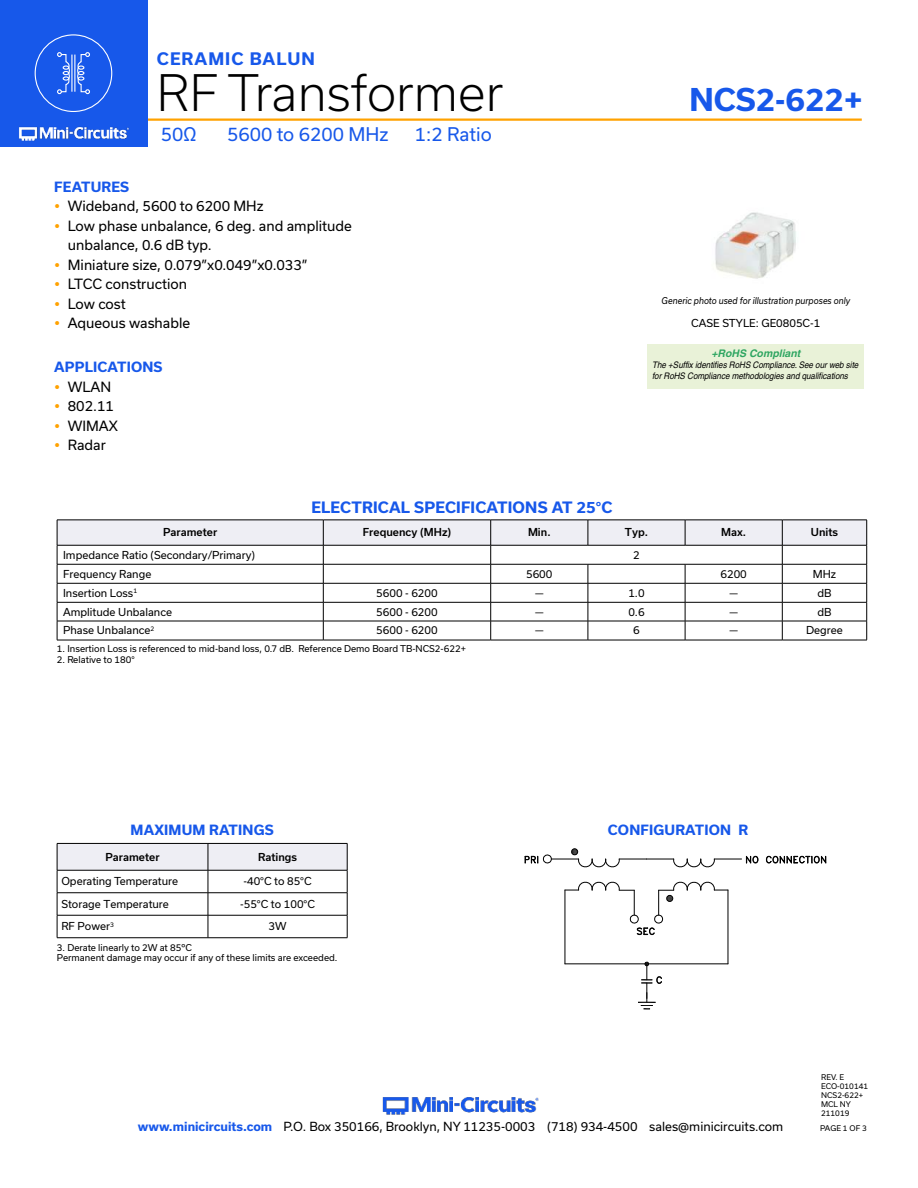
<style>
.page{position:relative;width:918px;height:1188px;background:#fff}
.page>*{position:absolute;margin:0;border:0;box-sizing:border-box;transform-origin:0 0}
.t1{font:300 48px "Usual";color:#000}
.t2{font:700 30px "Usual";color:#1758ea}
.t3{font:18px "Usual";color:#1758ea}
.t4{font:700 16.5px "Usual";letter-spacing:.065em;color:#1758ea}
.t5{font:700 15px "Usual";letter-spacing:.015em;color:#1758ea}
.t6{font:13.5px/19.5px "Usual";color:#000}
.t7{font:700 13.5px "Usual";letter-spacing:.015em;color:#1758ea}
.t8{font:12px "Usual";color:#000}
.t9{font:10.5px "Usual";color:#000}
.t10{font:500 10.5px "Usual";color:#000}
.t11{font:italic 700 10.5px "Helvetica";color:rgb(0 147 68/.8)}
.t12{font:9px/10.8px "Usual";color:#000}
.t13{font:italic 9px/10.8px "Helvetica";color:#000;scale:.9 1}
.t14{font:italic 9px "Usual";color:#000;scale:.9 1}
.t15{font:7.5px/9px "Usual";color:#000}
.s1{font-weight:700;color:#1758ea}
</style>
<div class="page">
<hr style="left:129px;top:118px;width:733px;height:3px;background:#ffa200">
<div style="left:0;top:0;width:147px;height:147px;background:#1758ea"></div>
<hr style="left:917px;top:0;width:1px;height:147px;background:#1758ea">
<img style="left:19px;top:126px;width:110px;height:15px">
<img style="left:382px;top:1097px;width:157px;height:18px">
<div style="left:35px;top:34px;width:77px;height:78px;border:1px solid #fff;border-radius:50%"></div>
<svg style="left:57px;top:52px;width:13px;height:42px"></svg>
<svg style="left:77px;top:52px;width:13px;height:42px"></svg>
<hr style="left:71px;top:55px;width:1px;height:37px;background:#fff">
<hr style="left:74px;top:55px;width:1px;height:37px;background:#fff">
<svg style="left:57px;top:843px;width:291px;height:95px"></svg>
<hr style="left:57px;top:937px;width:151px;height:1px;background:#000">
<hr style="left:208px;top:937px;width:139px;height:1px;background:#000">
<div style="left:648px;top:344px;width:216px;height:45px;background:#e9f2d8"></div>
<svg style="left:57px;top:520px;width:810px;height:120px"></svg>
<hr style="left:491px;top:621px;width:97px;height:1px;background:#000">
<hr style="left:588px;top:621px;width:97px;height:1px;background:#000">
<hr style="left:685px;top:621px;width:97px;height:1px;background:#000">
<hr style="left:57px;top:640px;width:266px;height:1px;background:#000">
<hr style="left:323px;top:640px;width:168px;height:1px;background:#000">
<hr style="left:491px;top:640px;width:97px;height:1px;background:#000">
<hr style="left:588px;top:640px;width:97px;height:1px;background:#000">
<hr style="left:685px;top:640px;width:97px;height:1px;background:#000">
<hr style="left:782px;top:640px;width:85px;height:1px;background:#000">
<img style="left:715px;top:212px;width:81px;height:67px">
<hr style="left:565px;top:890px;width:1px;height:74px;background:#000">
<svg style="left:565px;top:881px;width:163px;height:56px"></svg>
<hr style="left:728px;top:890px;width:1px;height:74px;background:#000">
<svg style="left:525px;top:848px;width:234px;height:20px"></svg>
<svg style="left:766px;top:856px;width:61px;height:8px"></svg>
<hr style="left:565px;top:964px;width:163px;height:1px;background:#000">
<svg style="left:638px;top:962px;width:24px;height:47px"></svg>
<h3 class="t4" style="left:157px;top:50px;width:160px">CERAMIC BALUN</h3>
<h1 class="t1" style="left:157px;top:67px;width:348px">RF Transformer</h1>
<h3 class="t3" style="left:161px;top:125px;width:37px">50Ω</h3>
<h3 class="t3" style="left:227px;top:125px;width:163px">5600 to 6200 MHz</h3>
<h3 class="t3" style="left:415px;top:125px;width:78px">1:2 Ratio</h3>
<p class="t7" style="left:54px;top:179px;width:76px">FEATURES</p>
<p class="t6" style="left:68px;top:197px;width:286px">Wideband, 5600 to 6200 MHz<br>Low phase unbalance, 6 deg. and amplitude unbalance, 0.6 dB typ.<br>Miniature size, 0.079”x0.049”x0.033”<br>LTCC construction<br>Low cost<br>Aqueous washable</p>
<p class="t7" style="left:54px;top:360px;width:110px">APPLICATIONS</p>
<p class="t6" style="left:68px;top:378px;width:52px">WLAN<br>802.11<br>WIMAX<br>Radar</p>
<h3 class="t5" style="left:311px;top:499px;width:303px">ELECTRICAL SPECIFICATIONS AT 25°C</h3>
<h2 class="t2" style="left:689px;top:83px;width:175px">NCS2-622+</h2>
<p class="t14" style="left:662px;top:297px;width:211px">Generic photo used for illustration purposes only</p>
<p class="t9" style="left:691px;top:318px;width:131px">CASE STYLE: GE0805C-1</p>
<p class="t11" style="left:711px;top:350px;width:93px">+RoHS Compliant</p>
<p class="t13" style="left:652px;top:361px;width:232px">The +Suffix identifies RoHS Compliance.See our web site for RoHS Compliance methodologies and qualifications</p>
<p class="t10" style="left:163px;top:528px;width:56px">Parameter</p>
<p class="t10" style="left:363px;top:528px;width:90px">Frequency (MHz)</p>
<p class="t10" style="left:528px;top:528px;width:24px">Min.</p>
<p class="t10" style="left:625px;top:528px;width:25px">Typ.</p>
<p class="t10" style="left:721px;top:528px;width:26px">Max.</p>
<p class="t10" style="left:811px;top:528px;width:29px">Units</p>
<p class="t9" style="left:63px;top:550px;width:194px">Impedance Ratio (Secondary/Primary)</p>
<p class="t9" style="left:633px;top:550px;width:8px">2</p>
<p class="t9" style="left:63px;top:569px;width:90px">Frequency Range</p>
<p class="t9" style="left:526px;top:569px;width:28px">5600</p>
<p class="t9" style="left:721px;top:569px;width:28px">6200</p>
<p class="t9" style="left:813px;top:569px;width:25px">MHz</p>
<p class="t9" style="left:63px;top:588px;width:76px">Insertion Loss<sup>1</sup></p>
<p class="t9" style="left:376px;top:588px;width:63px">5600 - 6200</p>
<p class="t9" style="left:535px;top:588px;width:10px">—</p>
<p class="t9" style="left:628px;top:588px;width:18px">1.0</p>
<p class="t9" style="left:729px;top:588px;width:10px">—</p>
<p class="t9" style="left:817px;top:588px;width:16px">dB</p>
<p class="t9" style="left:63px;top:607px;width:110px">Amplitude Unbalance</p>
<p class="t9" style="left:376px;top:607px;width:63px">5600 - 6200</p>
<p class="t9" style="left:535px;top:607px;width:10px">—</p>
<p class="t9" style="left:628px;top:607px;width:18px">0.6</p>
<p class="t9" style="left:729px;top:607px;width:10px">—</p>
<p class="t9" style="left:817px;top:607px;width:16px">dB</p>
<p class="t9" style="left:63px;top:625px;width:93px">Phase Unbalance<sup>2</sup></p>
<p class="t9" style="left:376px;top:625px;width:63px">5600 - 6200</p>
<p class="t9" style="left:535px;top:625px;width:10px">—</p>
<p class="t9" style="left:633px;top:625px;width:8px">6</p>
<p class="t9" style="left:729px;top:625px;width:10px">—</p>
<p class="t9" style="left:806px;top:625px;width:38px">Degree</p>
<p class="t12" style="left:57px;top:643px;width:411px">1. Insertion Loss is referenced to mid-band loss, 0.7 dB. Reference Demo Board TB-NCS2-622+</p>
<p class="t12" style="left:57px;top:654px;width:79px">2. Relative to 180°</p>
<p class="t7" style="left:131px;top:823px;width:145px">MAXIMUM RATINGS</p>
<p class="t7" style="left:608px;top:823px;width:142px">CONFIGURATION R</p>
<p class="t10" style="left:105px;top:852px;width:56px">Parameter</p>
<p class="t10" style="left:258px;top:852px;width:41px">Ratings</p>
<p class="t9" style="left:61px;top:876px;width:118px">Operating Temperature</p>
<p class="t9" style="left:243px;top:876px;width:70px">-40°C to 85°C</p>
<p class="t9" style="left:61px;top:899px;width:109px">Storage Temperature</p>
<p class="t9" style="left:240px;top:899px;width:76px">-55°C to 100°C</p>
<p class="t9" style="left:61px;top:921px;width:54px">RF Power<sup>3</sup></p>
<p class="t9" style="left:269px;top:921px;width:20px">3W</p>
<p class="t12" style="left:57px;top:942px;width:282px">3. Derate linearly to 2W at 85ºC<br>Permanent damage may occur if any of these limits are exceeded.</p>
<p class="t15" style="left:821px;top:1073px;width:48px">REV. E<br>ECO-010141<br>NCS2-622+<br>MCL NY<br>211019</p>
<p class="t8" style="left:138px;top:1121px;width:647px"><span class="s1">www.minicircuits.com</span> P.O. Box 350166, Brooklyn, NY 11235-0003 (718) 934-4500 sales@minicircuits.com</p>
<p class="t15" style="left:820px;top:1124px;width:48px">PAGE 1 OF 3</p>
</div>
